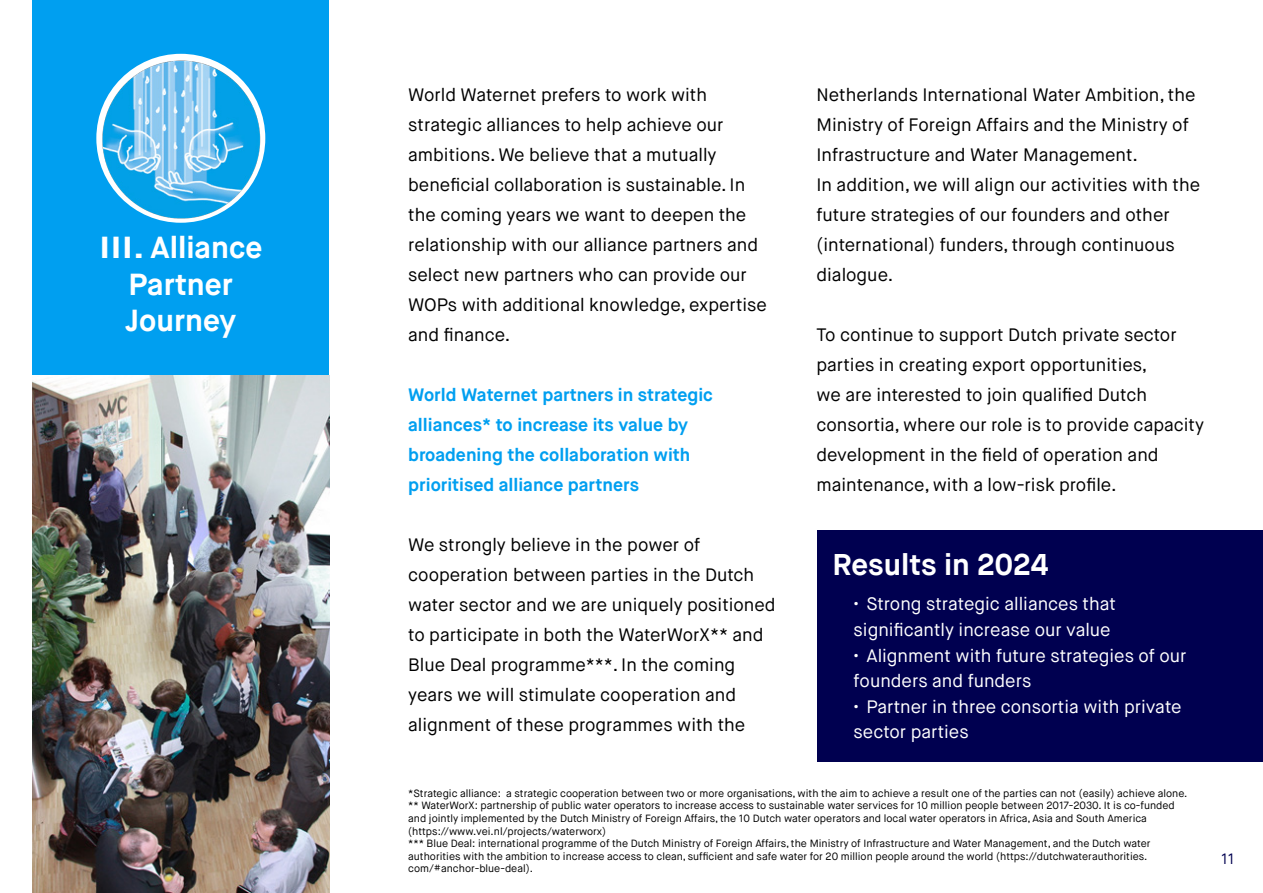
<style>
.page{position:relative;width:1263px;height:893px;background:#fff}
.page>*{position:absolute;margin:0;border:0;box-sizing:border-box;transform-origin:0 0}
.t1{font:700 30.45px/36.6px "Maison Neue";color:#fff;text-align:center;scale:1.22 1}
.t2{font:700 30.45px "Maison Neue";color:#fff}
.t3{font:700 30px "Maison Neue";color:#fff}
.TOC_Chapter-Entries{font:18px/30px "Maison Neue";color:#000}
.t4{font:18px/25.5px "Maison Neue";color:#fff}
.TOC_Chapter-Entries-2{font:700 18px/30px "Maison Neue";color:#009ff0}
.t5{font:15px "Maison Neue";color:#000050}
.TOC_Chapter-Entries-3{font:10.5px/12.6px "Maison Neue";color:#000}
</style>
<div class="page">
<div style="left:32px;top:0;width:297px;height:376px;background:#009ff0"></div>
<img style="left:96px;top:53px;width:170px;height:168px">
<img style="left:32px;top:376px;width:297px;height:517px">
<div style="left:817px;top:530px;width:446px;height:231px;background:#000050"></div>
<p class="t1" style="left:99px;top:229px;width:135px">III. Alliance<br>Partner</p>
<p class="t2" style="left:125px;top:301px;width:113px">Journey</p>
<p class="TOC_Chapter-Entries" style="left:408px;top:80px;width:360px">World Waternet prefers to work with strategic alliances to help achieve our ambitions. We believe that a mutually beneficial collaboration is sustainable. In the coming years we want to deepen the relationship with our alliance partners and select new partners who can provide our WOPs with additional knowledge, expertise and finance.</p>
<p class="TOC_Chapter-Entries-2" style="left:408px;top:380px;width:306px">World Waternet partners in strategic alliances* to increase its value by broadening the collaboration with prioritised alliance partners</p>
<p class="TOC_Chapter-Entries" style="left:408px;top:530px;width:369px">We strongly believe in the power of cooperation between parties in the Dutch water sector and we are uniquely positioned to participate in both the WaterWorX** and Blue Deal programme***. In the coming years we will stimulate cooperation and alignment of these programmes with the</p>
<p class="TOC_Chapter-Entries" style="left:816px;top:80px;width:381px">Netherlands International Water Ambition, the<br>Ministry of Foreign Affairs and the Ministry of<br>Infrastructure and Water Management.</p>
<p class="TOC_Chapter-Entries" style="left:816px;top:170px;width:385px">In addition, we will align our activities with the future strategies of our founders and other (international) funders, through continuous dialogue.</p>
<p class="TOC_Chapter-Entries" style="left:816px;top:320px;width:389px">To continue to support Dutch private sector parties in creating export opportunities,<br>we are interested to join qualified Dutch consortia, where our role is to provide capacity development in the field of operation and maintenance, with a low-risk profile.</p>
<p class="t3" style="left:832px;top:545px;width:218px">Results in 2024</p>
<p class="t4" style="left:854px;top:592px;width:264px">• Strong strategic alliances that significantly increase our value</p>
<p class="t4" style="left:854px;top:643px;width:334px">• Alignment with future strategies of our founders and funders</p>
<p class="t4" style="left:854px;top:694px;width:329px">• Partner in three consortia with private sector parties</p>
<p class="TOC_Chapter-Entries-3" style="left:408px;top:787px;width:781px">*Strategic alliance: a strategic cooperation between two or more organisations, with the aim to achieve a result one of the parties can not (easily) achieve alone.</p>
<p class="TOC_Chapter-Entries-3" style="left:408px;top:800px;width:768px">** WaterWorX: partnership of public water operators to increase access to sustainable water services for 10 million people between 2017-2030. It is co-funded and jointly implemented by the Dutch Ministry of Foreign Affairs, the 10 Dutch water operators and local water operators in Africa, Asia and South America (https://www.vei.nl/projects/waterworx)</p>
<p class="TOC_Chapter-Entries-3" style="left:408px;top:837px;width:744px">*** Blue Deal: international programme of the Dutch Ministry of Foreign Affairs, the Ministry of Infrastructure and Water Management, and the Dutch water authorities with the ambition to increase access to clean, sufficient and safe water for 20 million people around the world (https://dutchwaterauthorities. com/#anchor-blue-deal).</p>
<p class="t5" style="left:1221px;top:849px;width:15px">11</p>
</div>
